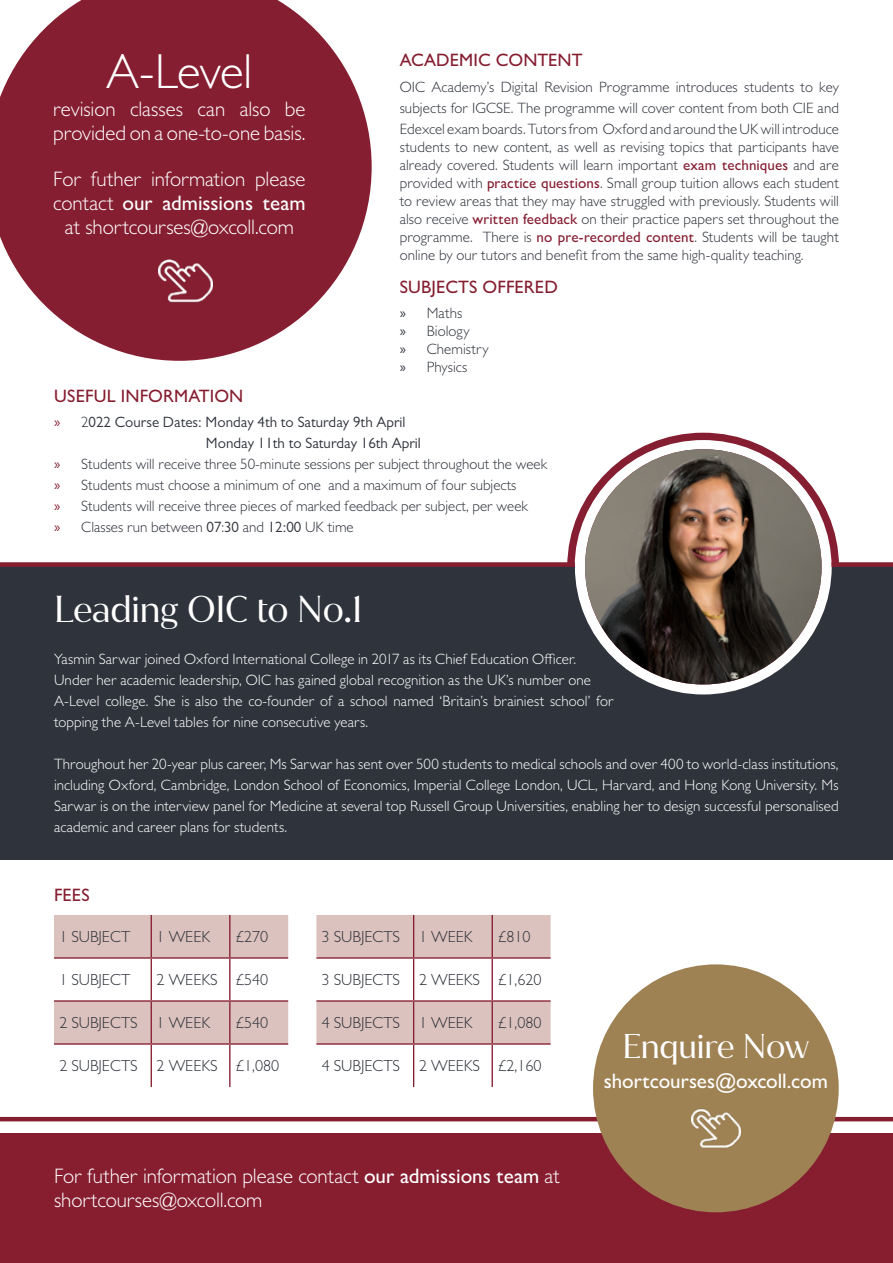
<style>
.page{position:relative;width:893px;height:1263px;background:#fff}
.page>*{position:absolute;margin:0;border:0;box-sizing:border-box;transform-origin:0 0}
.t1{font:300 49.5px "Gill Sans";letter-spacing:-.02em;color:#fff}
.t2{font:36px "Jazmin";letter-spacing:-.01em;color:#fff}
.t3{font:33px "Jazmin";letter-spacing:-.01em;color:#fff}
.t4{font:300 21px/24px "Gill Sans";letter-spacing:-.005em;color:#fff}
.t5{font:500 21px "Gill Sans";letter-spacing:-.005em;color:#fff}
.t6{font:500 18px "Gill Sans";letter-spacing:.005em;color:#861e31}
.t7{font:300 16.05px "Gill Sans";color:#2f333b}
.t8{font:300 15px/18px "Gill Sans";color:#2f333b;text-align:justify}
.t9{font:300 15px/21px "Gill Sans";letter-spacing:.005em;color:#fff}
.t10{font:15px "Gill Sans";color:#2f333b}
.s1{font-weight:500}
.s2{font-weight:500;color:#861e32}
.s3{font-family:"Myriad Pro";font-weight:400}
.s4{font-family:"Myriad Pro";color:#861e31}
.s5{font-weight:300}
.s6{font-family:"Myriad Pro";font-weight:400;color:#861e31}
.s7{font-weight:400}
</style>
<div class="page">
<div style="left:0;top:564px;width:893px;height:296px;background:#2f333b"></div>
<div style="left:0;top:562px;width:893px;height:5px;background:#861e30"></div>
<div style="left:0;top:1133px;width:893px;height:130px;background:#861e30"></div>
<hr style="left:0;top:1117px;width:893px;height:4px;background:#861e30">
<div style="left:575px;top:439px;width:257px;height:255px;background:#fff;border-radius:50%"></div>
<img style="left:585px;top:567px;width:237px;height:117px">
<svg style="left:567px;top:433px;width:272px;height:134px"></svg>
<div style="left:593px;top:964px;width:246px;height:248px;background:#9f8254;border-radius:50%"></div>
<img style="left:691px;top:1108px;width:49px;height:40px">
<svg style="left:54px;top:915px;width:234px;height:128px"></svg>
<hr style="left:151px;top:915px;width:1px;height:42px;background:#861e31">
<hr style="left:229px;top:915px;width:1px;height:42px;background:#861e31">
<hr style="left:54px;top:957px;width:97px;height:2px;background:#861e31">
<hr style="left:151px;top:957px;width:79px;height:2px;background:#861e31">
<hr style="left:151px;top:959px;width:1px;height:41px;background:#861e31">
<hr style="left:230px;top:957px;width:58px;height:2px;background:#861e31">
<hr style="left:229px;top:959px;width:1px;height:41px;background:#861e31">
<hr style="left:54px;top:1000px;width:97px;height:2px;background:#861e31">
<hr style="left:151px;top:1000px;width:79px;height:2px;background:#861e31">
<hr style="left:151px;top:1002px;width:1px;height:41px;background:#861e31">
<hr style="left:230px;top:1000px;width:58px;height:2px;background:#861e31">
<hr style="left:229px;top:1002px;width:1px;height:41px;background:#861e31">
<hr style="left:54px;top:1043px;width:97px;height:2px;background:#861e31">
<hr style="left:151px;top:1043px;width:79px;height:2px;background:#861e31">
<hr style="left:151px;top:1045px;width:1px;height:42px;background:#861e31">
<hr style="left:230px;top:1043px;width:58px;height:2px;background:#861e31">
<hr style="left:229px;top:1045px;width:1px;height:42px;background:#861e31">
<svg style="left:316px;top:915px;width:235px;height:128px"></svg>
<hr style="left:413px;top:915px;width:1px;height:42px;background:#861e31">
<hr style="left:492px;top:915px;width:1px;height:42px;background:#861e31">
<hr style="left:316px;top:957px;width:98px;height:2px;background:#861e31">
<hr style="left:414px;top:957px;width:78px;height:2px;background:#861e31">
<hr style="left:413px;top:959px;width:1px;height:41px;background:#861e31">
<hr style="left:492px;top:957px;width:59px;height:2px;background:#861e31">
<hr style="left:492px;top:959px;width:1px;height:41px;background:#861e31">
<hr style="left:316px;top:1000px;width:98px;height:2px;background:#861e31">
<hr style="left:414px;top:1000px;width:78px;height:2px;background:#861e31">
<hr style="left:413px;top:1002px;width:1px;height:41px;background:#861e31">
<hr style="left:492px;top:1000px;width:59px;height:2px;background:#861e31">
<hr style="left:492px;top:1002px;width:1px;height:41px;background:#861e31">
<hr style="left:316px;top:1043px;width:98px;height:2px;background:#861e31">
<hr style="left:414px;top:1043px;width:78px;height:2px;background:#861e31">
<hr style="left:413px;top:1045px;width:1px;height:42px;background:#861e31">
<hr style="left:492px;top:1043px;width:59px;height:2px;background:#861e31">
<hr style="left:492px;top:1045px;width:1px;height:42px;background:#861e31">
<svg style="left:0;top:0;width:372px;height:361px;fill:#861e31"></svg>
<img style="left:158px;top:254px;width:54px;height:54px">
<h1 class="t1" style="left:106px;top:41px;width:148px">A-Level</h1>
<h3 class="t4" style="left:53px;top:97px;width:254px">revision classes can also be provided on a one-to-one basis.</h3>
<h3 class="t4" style="left:53px;top:167px;width:254px;text-align:center">For futher information please contact <span class="s1">our admissions team </span>at shortcourses@oxcoll.com</h3>
<p class="t6" style="left:400px;top:50px;width:184px">ACADEMIC CONTENT</p>
<p class="t8" style="left:400px;top:76px;width:441px;line-height:21px">OIC Academy’s Digital Revision Programme introduces students to key subjects for IGCSE. The programme will cover content from both CIE and Edexcel exam boards. Tutors from Oxford and around the UK will introduce</p>
<p class="t8" style="left:400px;top:137px;width:441px">students to new content, as well as revising topics that participants have already covered. Students will learn important <span class="s2">exam techniques</span> and are provided with <span class="s2">practice questions</span>. Small group tuition allows each student to review areas that they may have struggled with previously. Students will also receive <span class="s2">written feedback</span> on their practice papers set throughout the programme. There is <span class="s2">no pre-recorded content</span>. Students will be taught online by our tutors and benefit from the same high-quality teaching.</p>
<p class="t6" style="left:400px;top:276px;width:160px">SUBJECTS OFFERED</p>
<p class="t8" style="left:400px;top:304px;width:90px;text-align:left"><span class="s3">»</span> Maths<br><span class="s3">»</span> Biology<br><span class="s3">»</span> Chemistry <span class="s3">»</span> Physics</p>
<p class="t6" style="left:54px;top:385px;width:191px">USEFUL INFORMATION</p>
<p class="t10" style="left:54px;top:413px;width:353px"><span class="s4">»</span> <span class="s5">2</span>022 Course Dates: Monday 4th to Saturday 9th April</p>
<p class="t10" style="left:206px;top:435px;width:216px">Monday 11th to Saturday 16th April</p>
<p class="t8" style="left:54px;top:455px;width:495px"><span class="s6">»</span> Students will receive three 50-minute sessions per subject throughout the week</p>
<p class="t8" style="left:54px;top:476px;width:464px"><span class="s6">»</span> Students must choose a minimum of one and a maximum of four subjects</p>
<p class="t8" style="left:54px;top:497px;width:475px"><span class="s6">»</span> Students will receive three pieces of marked feedback per subject, per week</p>
<p class="t8" style="left:54px;top:518px;width:301px"><span class="s6">»</span> Classes run between <span class="s7">07</span>:<span class="s7">30</span> and <span class="s7">12:00</span> UK time</p>
<h2 class="t2" style="left:54px;top:587px;width:310px">Leading OIC to No.1</h2>
<p class="t9" style="left:54px;top:648px;width:561px">Yasmin Sarwar joined Oxford International College in 2017 as its Chief Education Officer.<br>Under her academic leadership, OIC has gained global recognition as the UK’s number one A-Level college. She is also the co-founder of a school named ‘Britain’s brainiest school’ for topping the A-Level tables for nine consecutive years.</p>
<p class="t9" style="left:54px;top:753px;width:786px;text-align:justify">Throughout her 20-year plus career, Ms Sarwar has sent over 500 students to medical schools and over 400 to world-class institutions, including Oxford, Cambridge, London School of Economics, Imperial College London, UCL, Harvard, and Hong Kong University. Ms Sarwar is on the interview panel for Medicine at several top Russell Group Universities, enabling her to design successful personalised academic and career plans for students.</p>
<p class="t6" style="left:54px;top:884px;width:37px">FEES</p>
<p class="t7" style="left:59px;top:927px;width:72px">1 SUBJECT</p>
<p class="t7" style="left:157px;top:927px;width:55px">1 WEEK</p>
<p class="t7" style="left:235px;top:927px;width:35px">£270</p>
<p class="t7" style="left:59px;top:970px;width:72px">1 SUBJECT</p>
<p class="t7" style="left:157px;top:970px;width:113px">2 WEEKS £540</p>
<p class="t7" style="left:59px;top:1013px;width:153px">2 SUBJECTS 1 WEEK</p>
<p class="t7" style="left:235px;top:1013px;width:35px">£540</p>
<p class="t7" style="left:59px;top:1056px;width:221px">2 SUBJECTS 2 WEEKS £1,080</p>
<p class="t7" style="left:322px;top:927px;width:153px">3 SUBJECTS 1 WEEK</p>
<p class="t7" style="left:498px;top:927px;width:35px">£810</p>
<p class="t7" style="left:322px;top:970px;width:221px">3 SUBJECTS 2 WEEKS £1,620</p>
<p class="t7" style="left:322px;top:1013px;width:153px">4 SUBJECTS 1 WEEK</p>
<p class="t7" style="left:498px;top:1013px;width:45px">£1,080</p>
<p class="t7" style="left:322px;top:1056px;width:221px">4 SUBJECTS 2 WEEKS £2,160</p>
<h3 class="t4" style="left:54px;top:1163px;width:507px">For futher information please contact <span class="s1">our admissions team</span> at shortcourses@oxcoll.com</h3>
<h3 class="t3" style="left:622px;top:1026px;width:188px">Enquire Now</h3>
<h3 class="t5" style="left:604px;top:1069px;width:226px">shortcourses@oxcoll.com</h3>
</div>
